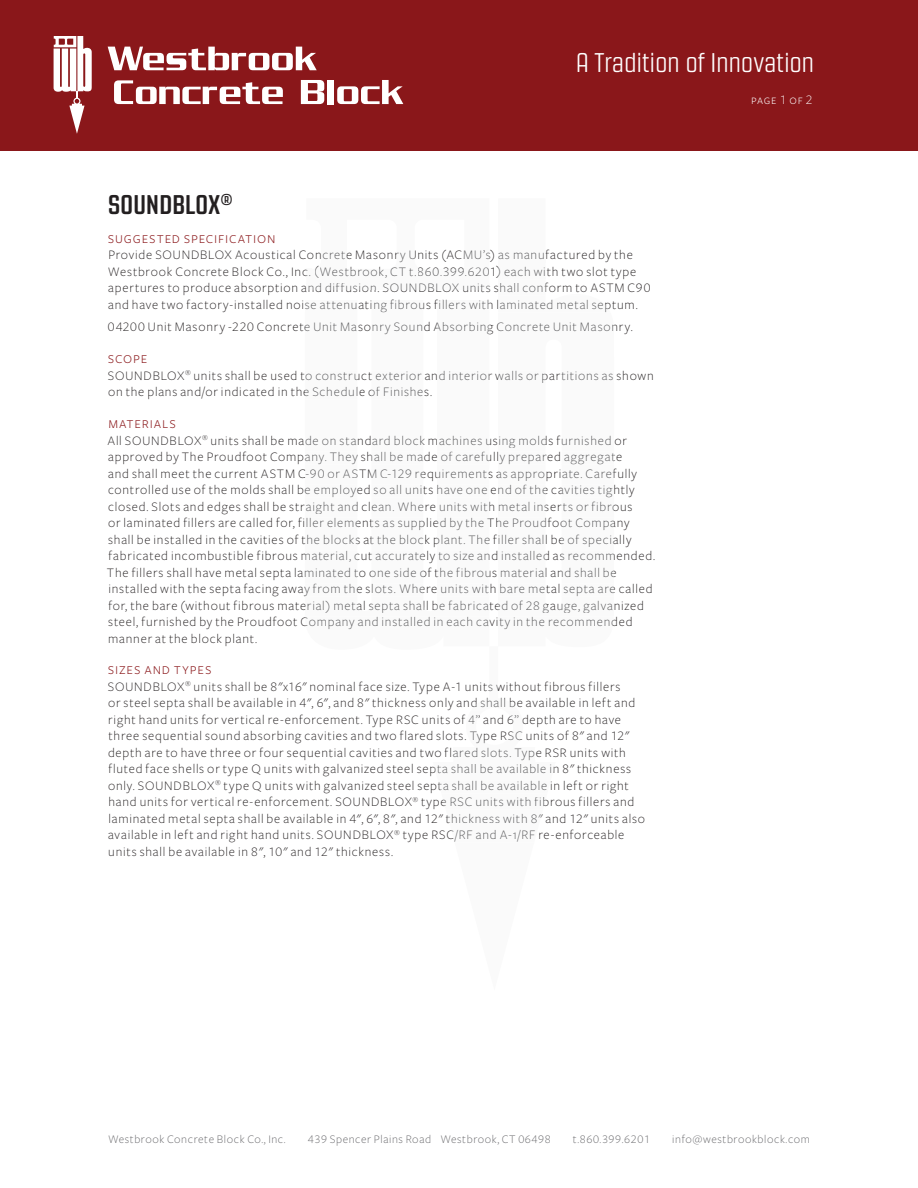
<style>
.page{position:relative;width:918px;height:1188px;background:#fff}
.page>*{position:absolute;margin:0;border:0;box-sizing:border-box;transform-origin:0 0}
.t1{font:300 27px "Revolution Gothic";letter-spacing:.01em;color:#fff}
.t2{font:700 27px "Revolution Gothic";letter-spacing:.01em;color:#231f20}
.t3{font:16.5px "Freight Sans Light SC";letter-spacing:.05em;color:#8a171a}
.t4{font:300 13.5px/16.5px "Freight Sans";letter-spacing:.06em;color:#535355}
.t5{font:300 13.5px/16.5px "Freight Sans";letter-spacing:.06em;color:#231f20}
.t6{font:13.5px "Freight Sans Light SC";letter-spacing:.05em;color:#fff}
.t7{font:300 12px "Freight Sans";letter-spacing:.05em;color:#636366}
.t8{font:12px "Freight Sans Light SC";letter-spacing:.05em;color:#636366}
.s1{font-family:"Freight Sans Light SC";font-weight:400;color:#231f20}
.s2{color:#231f20}
.s3{font-family:"Freight Sans Light SC";font-weight:400}
.s4{color:#535355}
.s5{font-family:"Freight Sans Light SC";font-weight:400;color:#535355}
.s6{font-family:"Freight Sans";font-weight:300}
</style>
<div class="page">
<div style="left:0;top:0;width:918px;height:150px;background:#8a171a"></div>
<svg style="left:108px;top:47px;width:209px;height:23px"></svg>
<svg style="left:114px;top:80px;width:169px;height:24px"></svg>
<svg style="left:301px;top:80px;width:23px;height:24px"></svg>
<div style="left:328px;top:80px;width:6px;height:24px;background:#fff"></div>
<svg style="left:337px;top:80px;width:66px;height:24px"></svg>
<svg style="left:54px;top:36px;width:38px;height:98px"></svg>
<div style="left:306px;top:283px;width:183px;height:7px;background:#fafafa"></div>
<div style="left:498px;top:250px;width:48px;height:13px;background:#fafafa"></div>
<h1 class="t1" style="left:576px;top:48px;width:240px">A Tradition of Innovation</h1>
<p class="t6" style="left:751px;top:92px;width:63px">page 1 of 2</p>
<h1 class="t2" style="left:108px;top:190px;width:126px">SOUNDBLOX<sup>®</sup></h1>
<p class="t3" style="left:108px;top:229px;width:169px">suggested specification</p>
<p class="t4" style="left:108px;top:280px;width:544px">apertures to produce absorption and diffusion. SOUNDBLOX units shall conform to ASTM C<span class="s1">90</span></p>
<p class="t4" style="left:108px;top:319px;width:526px"><span class="s1">04200</span> <span class="s2">Unit Masonry -</span><span class="s1">220</span> Concrete Unit Masonry Sound Absorbing Concrete Unit Masonry.</p>
<p class="t3" style="left:108px;top:349px;width:41px">scope</p>
<p class="t4" style="left:108px;top:367px;width:547px"><span class="s2">SOUNDBLOX</span><sup>®</sup> units shall be used to construct exterior and interior walls or partitions as shown</p>
<p class="t3" style="left:108px;top:414px;width:69px">materials</p>
<p class="t4" style="left:107px;top:432px;width:521px"><span class="s2">All SOUNDBLOX</span><sup>®</sup> units shall be made on standard block machines using molds furnished or</p>
<p class="t4" style="left:108px;top:247px;width:526px">Provide SOUNDBLOX Acoustical Concrete Masonry Units (ACMU’s) as manufactured by the</p>
<p class="t4" style="left:108px;top:297px;width:531px">and have two factory-installed noise attenuating fibrous fillers with laminated metal septum.</p>
<p class="t4" style="left:108px;top:264px;width:530px">Westbrook Concrete Block Co., Inc. (Westbrook, CT t.<span class="s3">860.399.6201</span>) each with two slot type</p>
<p class="t4" style="left:108px;top:384px;width:326px">on the plans and/or indicated in the Schedule of Finishes.</p>
<p class="t4" style="left:108px;top:449px;width:516px">approved by The Proudfoot Company. They shall be made of carefully prepared aggregate</p>
<p class="t4" style="left:107px;top:482px;width:550px">controlled use of the molds shall be employed so all units have one end of the cavities tightly closed. Slots and edges shall be straight and clean. Where units with metal inserts or fibrous<br>or laminated fillers are called for, filler elements as supplied by the The Proudfoot Company shall be installed in the cavities of the blocks at the block plant. The filler shall be of specially fabricated incombustible fibrous material, cut accurately to size and installed as recommended.<br>The fillers shall have metal septa laminated to one side of the fibrous material and shall be installed with the septa facing away from the slots. Where units with bare metal septa are called for, the bare (without fibrous material) metal septa shall be fabricated of <span class="s3">28</span> gauge, galvanized steel, furnished by the Proudfoot Company and installed in each cavity in the recommended</p>
<p class="t4" style="left:108px;top:465px;width:531px">and shall meet the current ASTM C-<span class="s3">90</span> or ASTM C-<span class="s3">129</span> requirements as appropriate. Carefully</p>
<p class="t5" style="left:108px;top:630px;width:150px">manner at the block plant.</p>
<p class="t3" style="left:108px;top:660px;width:105px">sizes and types</p>
<p class="t4" style="left:108px;top:679px;width:529px"><span class="s2">SOUNDBLOX</span><sup>®</sup> <span class="s2">units shall be</span> <span class="s1">8</span><span class="s2">"x</span><span class="s1">16</span><span class="s2">" nominal face size. Type A-</span><span class="s1">1</span> units without fibrous fillers <span class="s2">or steel septa shall be available in</span> <span class="s1">4</span><span class="s2">"</span><span class="s1">, 6</span><span class="s2">"</span><span class="s1">,</span> <span class="s2">and</span> <span class="s1">8</span>" thickness only and shall be available in left and <span class="s2">right hand units for vertical re-enforcement. Type RSC units of</span> <span class="s3">4”</span> <span class="s2">and</span> <span class="s3">6”</span> depth are to have three sequential sound absorbing cavities and two flared slots. Type RSC units of <span class="s1">8</span><span class="s2">" and</span> <span class="s1">12</span><span class="s2">"</span></p>
<p class="t5" style="left:108px;top:778px;width:539px">only. SOUNDBLOX<sup>®</sup> <span class="s4">type Q units with galvanized steel septa shall be available in left or right </span>hand units for vertical re-enforcement. SOUNDBLOX<sup>®</sup> <span class="s4">type RSC units with fibrous fillers and </span>laminated metal septa shall be available in <span class="s3">4</span>"<span class="s3">, 6</span>"<span class="s3">, 8</span>", and <span class="s3">12</span><span class="s4">" thickness with</span> <span class="s5">8</span><span class="s4">" and</span> <span class="s3">12</span>" units also available in left and right hand units. SOUNDBLOX<sup>®</sup> <span class="s4">type RSC/RF and A-1/RF re-enforceable </span>units shall be available in <span class="s3">8</span>"<span class="s3">, 10</span>" and <span class="s3">12</span>" thickness.</p>
<p class="t4" style="left:108px;top:745px;width:525px">depth are to have three or four sequential cavities and two flared slots. Type RSR units with fluted face shells or type Q units with galvanized steel septa shall be available in 8" thickness</p>
<p class="t7" style="left:108px;top:1133px;width:179px">Westbrook Concrete Block Co., Inc.</p>
<p class="t7" style="left:308px;top:1133px;width:244px"><span class="s3">439</span> Spencer Plains Road Westbrook, CT <span class="s3">06498</span></p>
<p class="t8" style="left:573px;top:1133px;width:79px"><span class="s6">t</span>.860.399.6201</p>
<p class="t7" style="left:672px;top:1133px;width:139px">info@westbrookblock.com</p>
</div>
